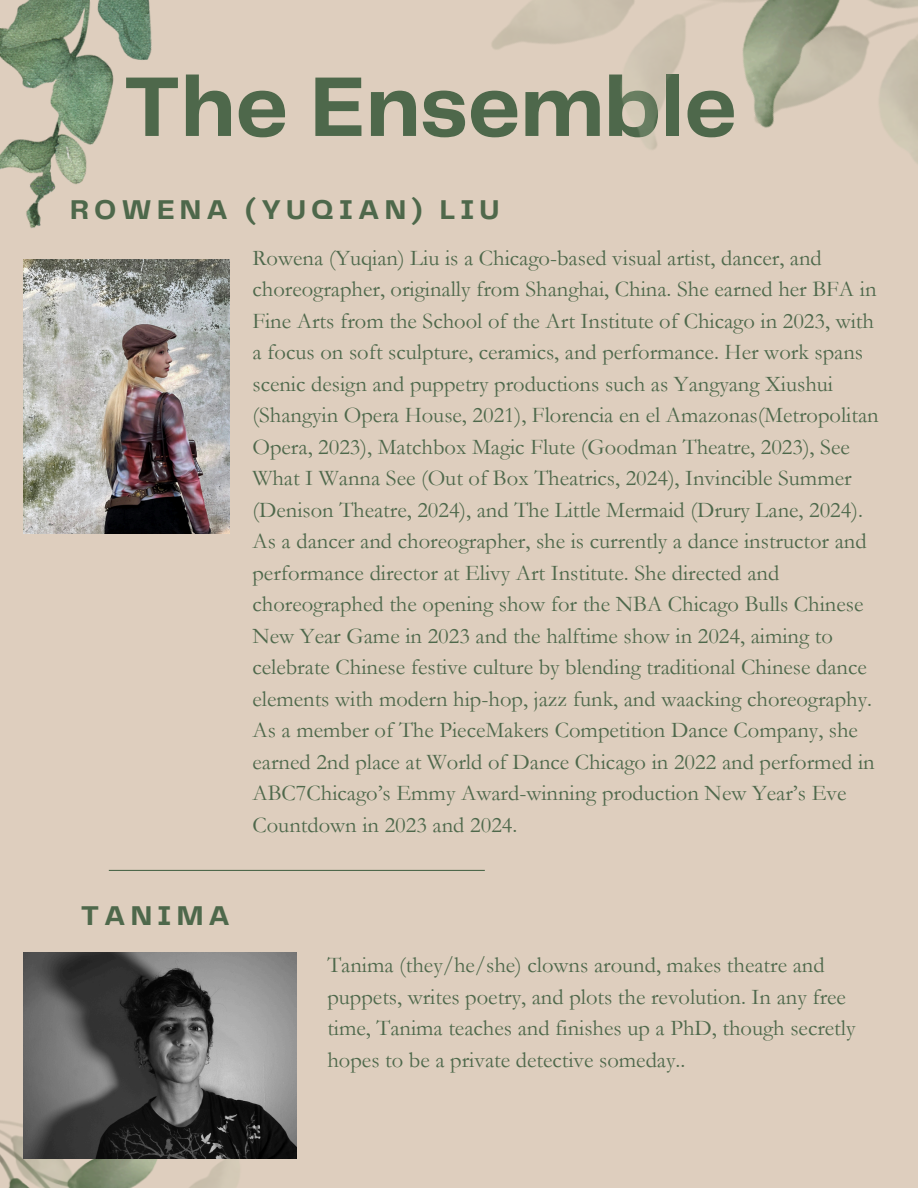
<style>
.page{position:relative;width:918px;height:1188px;background:#decebe}
.page>*{position:absolute;margin:0;border:0;box-sizing:border-box;transform-origin:0 0}
.t1{font:700 87.75px "Telegraf";color:#4e684b}
.t2{font:700 28.2px "Telegraf";letter-spacing:.18em;color:#4e684b}
.t3{font:22.5px/31.5px "Garamond";color:#4e684b}
</style>
<div class="page">
<hr style="left:109px;top:870px;width:376px;height:1px;background:#4e684b">
<img style="left:0;top:0;width:152px;height:228px">
<img style="left:492px;top:0;width:426px;height:163px">
<img style="left:0;top:1120px;width:231px;height:68px">
<img style="left:23px;top:259px;width:206px;height:275px">
<img style="left:23px;top:953px;width:274px;height:206px">
<p class="t1" style="left:123px;top:69px;width:615px">The Ensemble</p>
<p class="t2" style="left:70px;top:197px;width:431px">ROWENA (YUQIAN) LIU</p>
<p class="t3" style="left:252px;top:242px;width:628px">Rowena (Yuqian) Liu is a Chicago-based visual artist, dancer, and choreographer, originally from Shanghai, China. She earned her BFA in Fine Arts from the School of the Art Institute of Chicago in 2023, with a focus on soft sculpture, ceramics, and performance. Her work spans scenic design and puppetry productions such as Yangyang Xiushui (Shangyin Opera House, 2021), Florencia en el Amazonas(Metropolitan Opera, 2023), Matchbox Magic Flute (Goodman Theatre, 2023), See What I Wanna See (Out of Box Theatrics, 2024), Invincible Summer (Denison Theatre, 2024), and The Little Mermaid (Drury Lane, 2024).</p>
<h2 class="t3" style="left:252px;top:526px;width:624px">As a dancer and choreographer, she is currently a dance instructor and performance director at Elivy Art Institute. She directed and choreographed the opening show for the NBA Chicago Bulls Chinese New Year Game in 2023 and the halftime show in 2024, aiming to celebrate Chinese festive culture by blending traditional Chinese dance elements with modern hip-hop, jazz funk, and waacking choreography.<br>As a member of The PieceMakers Competition Dance Company, she earned 2nd place at World of Dance Chicago in 2022 and performed in ABC7Chicago’s Emmy Award-winning production New Year’s Eve Countdown in 2023 and 2024.</h2>
<p class="t2" style="left:81px;top:904px;width:151px">TANIMA</p>
<p class="t3" style="left:327px;top:950px;width:530px">Tanima (they/he/she) clowns around, makes theatre and puppets, writes poetry, and plots the revolution. In any free time, Tanima teaches and finishes up a PhD, though secretly hopes to be a private detective someday..</p>
</div>
